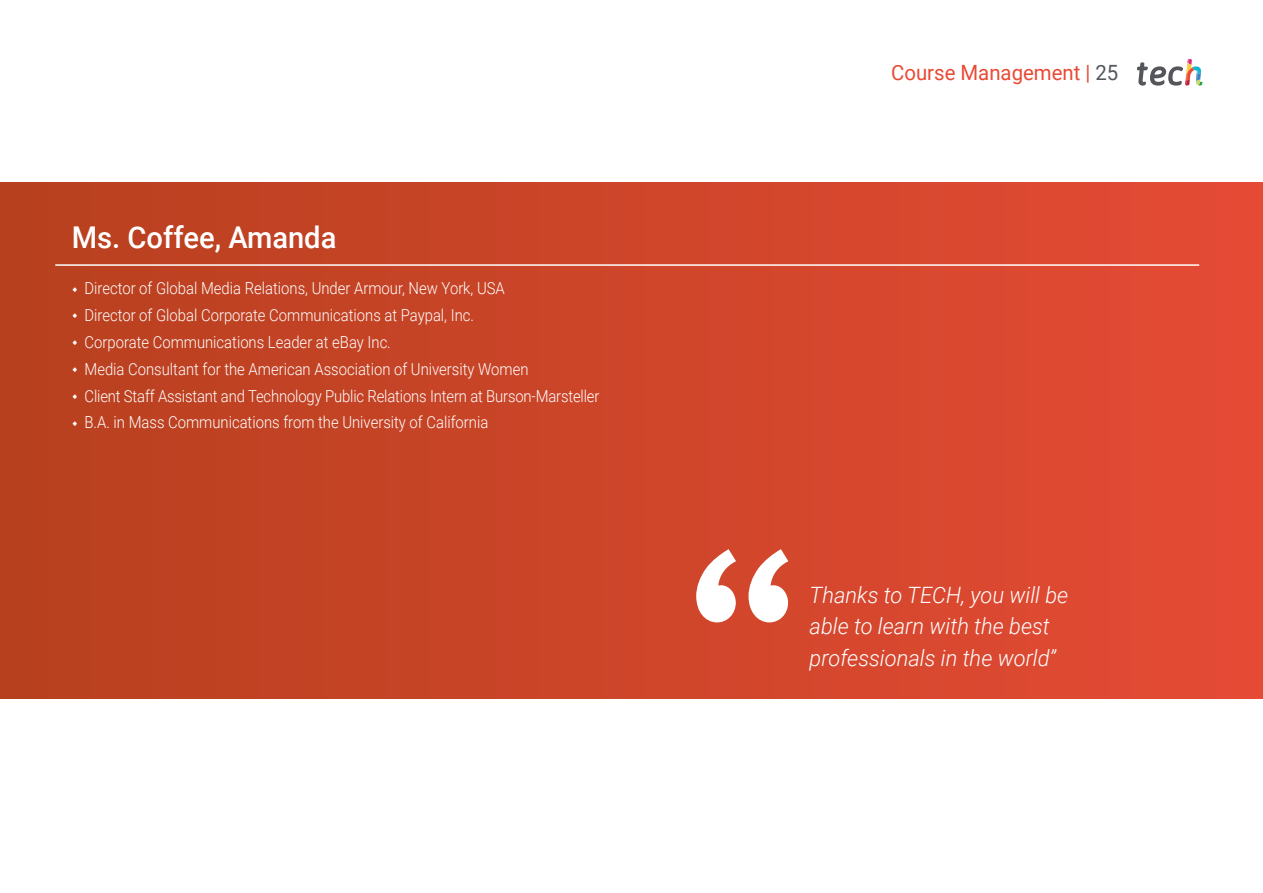
<style>
.page{position:relative;width:1263px;height:893px;background:#fff}
.page>*{position:absolute;margin:0;border:0;box-sizing:border-box;transform-origin:0 0}
.t1{font:500 30px "Roboto";color:#fff}
.t2{font:italic 300 22.5px/31.5px "Roboto";color:#fff}
.t3{font:21px "Roboto";color:#e94a34}
.t4{font:300 16.5px/26.7px "Roboto";color:#fff;scale:.9 1}
.s1{color:#52555b}
</style>
<div class="page">
<div style="left:0;top:182px;width:1263px;height:516px;background:linear-gradient(to right,#b7401f,#e54b36)"></div>
<hr style="left:55px;top:264px;width:1144px;height:2px;background:#fff">
<svg style="left:1137px;top:59px;width:65px;height:27px"></svg>
<svg style="left:696px;top:549px;width:92px;height:73px"></svg>
<svg style="left:73px;top:287px;width:4px;height:5px"></svg>
<svg style="left:73px;top:314px;width:4px;height:5px"></svg>
<svg style="left:73px;top:340px;width:4px;height:5px"></svg>
<svg style="left:73px;top:367px;width:4px;height:5px"></svg>
<svg style="left:73px;top:394px;width:4px;height:5px"></svg>
<svg style="left:73px;top:421px;width:4px;height:5px"></svg>
<h1 class="t1" style="left:72px;top:216px;width:266px">Ms. Coffee, Amanda</h1>
<p class="t4" style="left:85px;top:275px;width:574px">Director of Global Media Relations, Under Armour, New York, USA<br>Director of Global Corporate Communications at Paypal, Inc.<br>Corporate Communications Leader at eBay Inc.<br>Media Consultant for the American Association of University Women<br>Client Staff Assistant and Technology Public Relations Intern at Burson-Marsteller B.A. in Mass Communications from the University of California</p>
<p class="t3" style="left:891px;top:57px;width:229px">Course Management | <span class="s1">25</span></p>
<h2 class="t2" style="left:810px;top:578px;width:260px">Thanks to TECH, you will be able to learn with the best professionals in the world”</h2>
</div>
